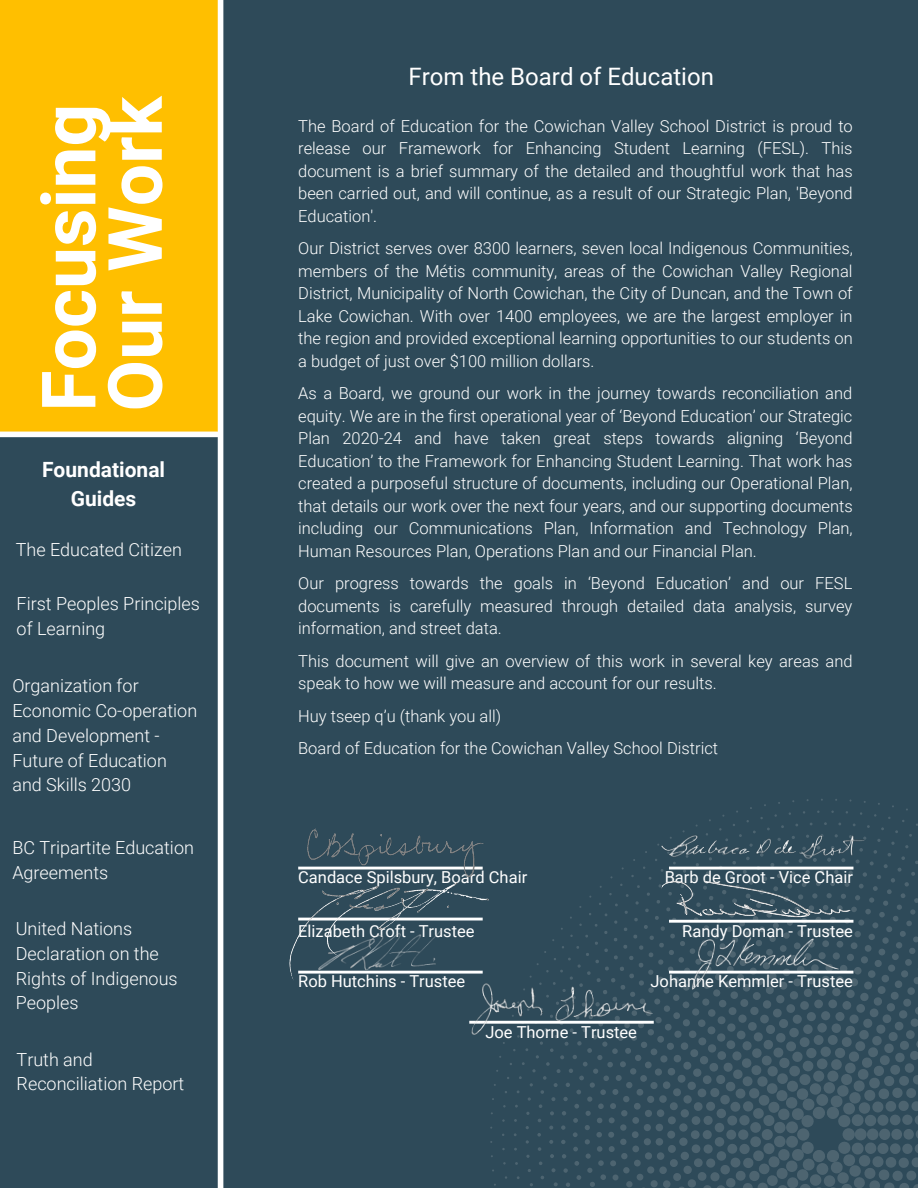
<style>
.page{position:relative;width:918px;height:1188px;background:#2e4a59}
.page>*{position:absolute;margin:0;border:0;box-sizing:border-box;transform-origin:0 0}
.t1{font:700 75px/66.3px "Roboto";color:#fff}
.t2{font:24px "Roboto";color:#fff}
.t3{font:700 21px "Roboto";color:#fff}
.t4{font:300 18px/24.8px "Roboto";color:#fff}
.t5{font:300 16.5px/22.5px "Roboto";color:#fff;text-align:justify}
.t6{font:16.5px "Roboto";color:#fff}
</style>
<div class="page">
<div style="left:0;top:0;width:218px;height:435px;background:#ffbf00"></div>
<div style="left:0;top:432px;width:217px;height:5px;background:#fff"></div>
<div style="left:218px;top:0;width:5px;height:1188px;background:#fff"></div>
<svg style="left:492px;top:981px;width:426px;height:207px"></svg>
<img style="left:289px;top:828px;width:195px;height:152px">
<img style="left:310px;top:841px;width:149px;height:139px">
<img style="left:444px;top:884px;width:216px;height:279px">
<img style="left:619px;top:981px;width:275px;height:31px">
<img style="left:597px;top:799px;width:321px;height:182px">
<img style="left:675px;top:912px;width:173px;height:98px">
<p class="t1" style="left:37px;top:412px;width:317px;rotate:-90deg">Focusing<br>Our Work</p>
<p class="t3" style="left:42px;top:457px;width:125px">Foundational</p>
<p class="t3" style="left:71px;top:487px;width:67px">Guides</p>
<p class="t4" style="left:16px;top:537px;width:168px">The Educated Citizen</p>
<p class="t4" style="left:17px;top:592px;width:185px">First Peoples Principles</p>
<p class="t4" style="left:17px;top:616px;width:90px">of Learning</p>
<p class="t4" style="left:12px;top:674px;width:186px">Organization for<br>Economic Co-operation and Development -<br>Future of Education and Skills 2030</p>
<p class="t4" style="left:12px;top:835px;width:183px">BC Tripartite Education<br>Agreements</p>
<p class="t4" style="left:16px;top:917px;width:163px">United Nations<br>Declaration on the<br>Rights of Indigenous<br>Peoples</p>
<p class="t4" style="left:17px;top:1047px;width:169px">Truth and<br>Reconciliation Report</p>
<p class="t2" style="left:409px;top:63px;width:307px">From the Board of Education</p>
<p class="t5" style="left:298px;top:115px;width:556px">The Board of Education for the Cowichan Valley School District is proud to release our Framework for Enhancing Student Learning (FESL). This document is a brief summary of the detailed and thoughtful work that has been carried out, and will continue, as a result of our Strategic Plan, 'Beyond Education'.</p>
<p class="t5" style="left:298px;top:238px;width:556px">Our District serves over 8300 learners, seven local Indigenous Communities, members of the Métis community, areas of the Cowichan Valley Regional District, Municipality of North Cowichan, the City of Duncan, and the Town of Lake Cowichan. With over 1400 employees, we are the largest employer in the region and provided exceptional learning opportunities to our students on a budget of just over $100 million dollars.</p>
<p class="t5" style="left:298px;top:383px;width:556px">As a Board, we ground our work in the journey towards reconciliation and equity. We are in the first operational year of ‘Beyond Education’ our Strategic Plan 2020-24 and have taken great steps towards aligning ‘Beyond Education’ to the Framework for Enhancing Student Learning. That work has created a purposeful structure of documents, including our Operational Plan, that details our work over the next four years, and our supporting documents including our Communications Plan, Information and Technology Plan, Human Resources Plan, Operations Plan and our Financial Plan.</p>
<p class="t5" style="left:298px;top:573px;width:556px">Our progress towards the goals in ‘Beyond Education’ and our FESL documents is carefully measured through detailed data analysis, survey information, and street data.</p>
<p class="t5" style="left:298px;top:650px;width:556px">This document will give an overview of this work in several key areas and speak to how we will measure and account for our results.</p>
<p class="t5" style="left:298px;top:705px;width:204px">Huy tseep q’u (thank you all)</p>
<p class="t5" style="left:298px;top:738px;width:421px">Board of Education for the Cowichan Valley School District</p>
<p class="t6" style="left:298px;top:868px;width:231px">Candace Spilsbury, Board Chair</p>
<p class="t6" style="left:665px;top:868px;width:190px">Barb de Groot - Vice Chair</p>
<p class="t6" style="left:682px;top:921px;width:172px">Randy Doman - Trustee</p>
<p class="t6" style="left:651px;top:972px;width:204px">Johanne Kemmler - Trustee</p>
<p class="t6" style="left:298px;top:921px;width:178px">Elizabeth Croft - Trustee</p>
<p class="t6" style="left:298px;top:972px;width:168px">Rob Hutchins - Trustee</p>
<p class="t6" style="left:485px;top:1022px;width:153px">Joe Thorne - Trustee</p>
</div>
